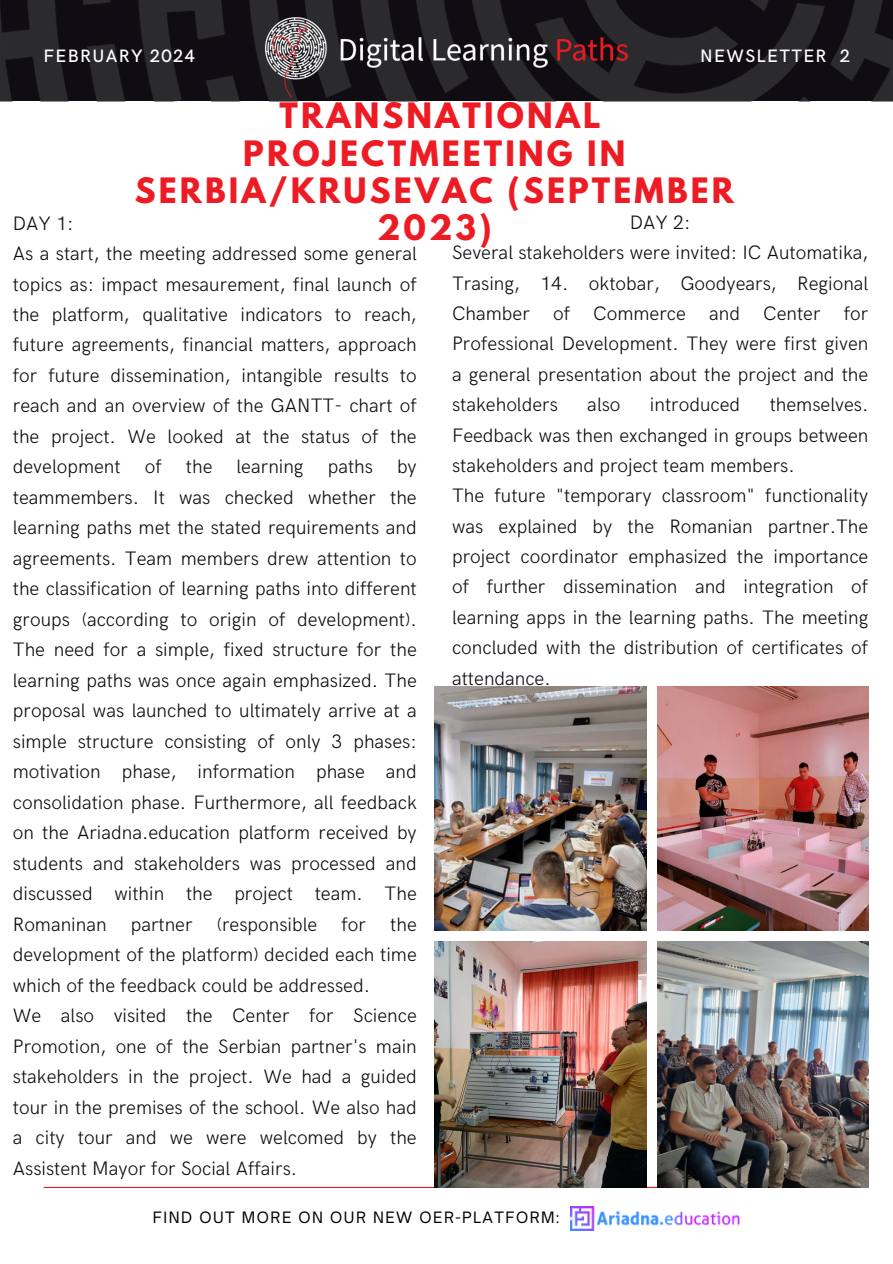
<style>
.page{position:relative;width:893px;height:1264px;background:#fff}
.page>*{position:absolute;margin:0;border:0;box-sizing:border-box;transform-origin:0 0}
.t1{font:700 31.05px/37.2px "League Spartan";letter-spacing:.1em;color:#ed1c24;text-align:center}
.t2{font:300 19.5px/30.5px "HK Grotesk";color:#0f0c12}
.t3{font:500 18px "HK Grotesk";letter-spacing:.075em;color:#fff}
.t4{font:500 18px "HK Grotesk";color:#fff}
.t5{font:15px "Open Sauce One";letter-spacing:.1em;color:#000}
</style>
<div class="page">
<img style="left:0;top:0;width:892px;height:101px">
<hr style="left:44px;top:1186px;width:805px;height:1px;background:#ed1c24">
<img style="left:570px;top:1206px;width:170px;height:23px">
<img style="left:266px;top:18px;width:361px;height:80px">
<img style="left:657px;top:686px;width:211px;height:244px">
<img style="left:434px;top:942px;width:212px;height:245px">
<img style="left:657px;top:942px;width:211px;height:245px">
<img style="left:434px;top:686px;width:212px;height:244px">
<p class="t3" style="left:43px;top:46px;width:153px">FEBRUARY 2024</p>
<p class="t3" style="left:700px;top:46px;width:151px">NEWSLETTER 2</p>
<h1 class="t1" style="left:135px;top:101px;width:600px">TRANSNATIONAL<br>PROJECTMEETING IN<br>SERBIA/KRUSEVAC (SEPTEMBER<br>2023)</h1>
<p class="t4" style="left:752px;top:51px;width:99px">VOLUME 12</p>
<p class="t2" style="left:452px;top:208px;width:418px;text-indent:178px">DAY 2:<br>Several stakeholders were invited: IC Automatika, Trasing, 14. oktobar, Goodyears, Regional Chamber of Commerce and Center for Professional Development. They were first given a general presentation about the project and the stakeholders</p>
<p class="t2" style="left:13px;top:208px;width:405px">DAY 1:<br>As a start, the meeting addressed some general topics as: impact mesaurement, final launch of the platform, qualitative indicators to reach, future agreements, financial matters, approach for future dissemination, intangible results to reach and an overview of the GANTT- chart of the project. We looked at the status of the development of the learning paths by teammembers. It was checked whether the learning paths met the stated requirements and agreements. Team members drew attention to the classification of learning paths into different groups (according to origin of development).<br>The need for a simple, fixed structure for the learning paths was once again emphasized. The proposal was launched to ultimately arrive at a simple structure consisting of only 3 phases: motivation phase, information phase and consolidation phase. Furthermore, all feedback on the Ariadna.education platform received by students and stakeholders was processed and discussed within the project team. The Romaninan partner (responsible for the development of the platform) decided each time which of the feedback could be addressed.<br>We also visited the Center for Science Promotion, one of the Serbian partner's main stakeholders in the project. We had a guided tour in the premises of the school. We also had a city tour and we were welcomed by the Assistent Mayor for Social Affairs.</p>
<p class="t2" style="left:452px;top:390px;width:418px;text-indent:317px">themselves.<br>Feedback was then exchanged in groups between stakeholders and project team members.<br>The future "temporary classroom" functionality was explained by the Romanian partner.The project coordinator emphasized the importance of further dissemination and integration of learning apps in the learning paths. The meeting concluded with the distribution of certificates of attendance.</p>
<p class="t2" style="left:587px;top:390px;width:35px">also</p>
<p class="t2" style="left:650px;top:390px;width:92px">introduced</p>
<p class="t5" style="left:153px;top:1207px;width:408px">FIND OUT MORE ON OUR NEW OER-PLATFORM:</p>
</div>
